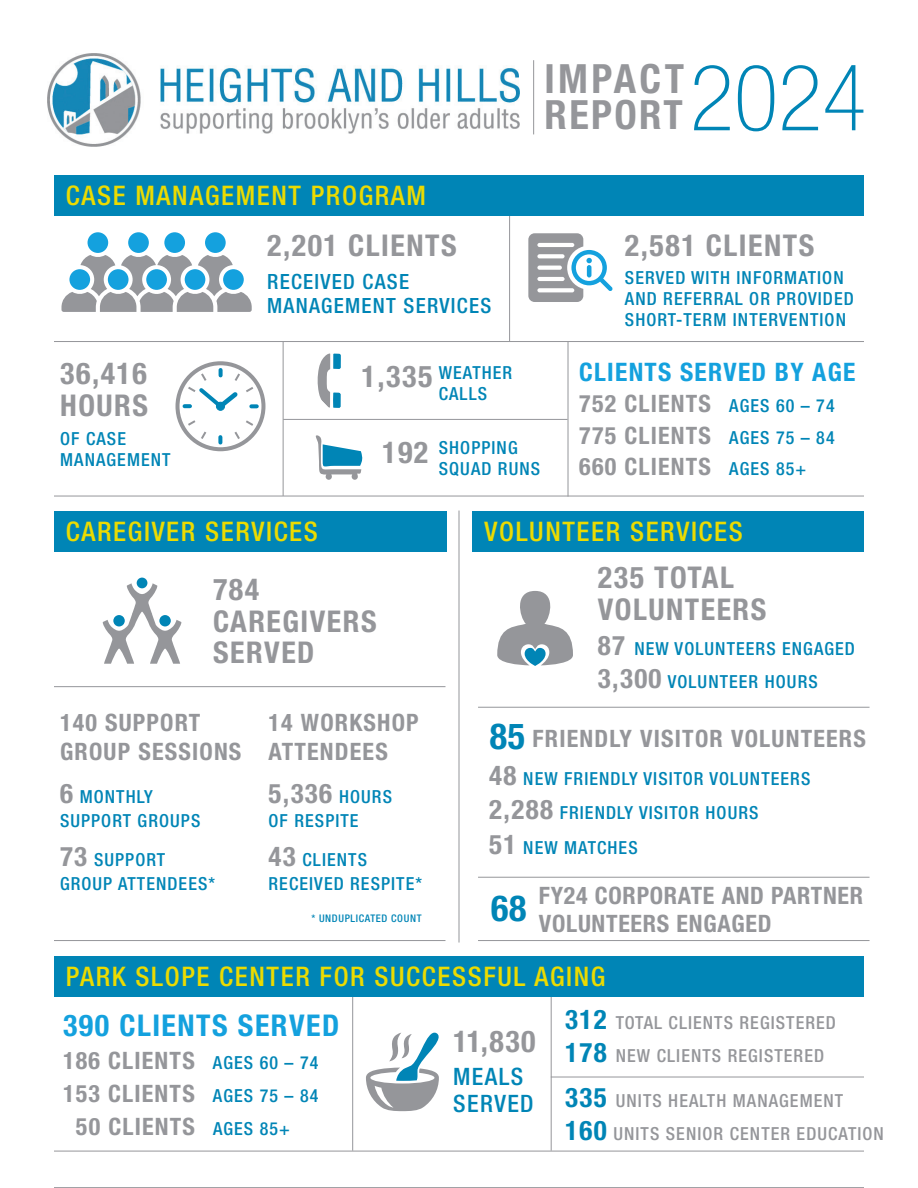
<style>
.page{position:relative;width:918px;height:1188px;background:#fff}
.page>*{position:absolute;margin:0;border:0;box-sizing:border-box;transform-origin:0 0}
.t1{font:100 condensed 91.95px "Helvetica Neue";color:#0085b6}
.t2{font:700 condensed 40.35px/35.5px "Helvetica Neue";letter-spacing:.06em;color:#95969a}
.t3{font:700 condensed 36px "Helvetica Neue";color:#0085b6}
.t4{font:700 condensed 30px/31.5px "Helvetica Neue";letter-spacing:.05em;color:#95969a}
.t5{font:700 condensed 30px "Helvetica Neue";letter-spacing:.05em;color:#14a1de}
.t6{font:500 condensed 27px "Helvetica Neue";letter-spacing:.06em;color:#ebdb01}
.t7{font:700 condensed 27px "Helvetica Neue";color:#95969a}
.t8{font:700 condensed 25.5px "Helvetica Neue";letter-spacing:.05em;color:#14a1de}
.t9{font:700 condensed 24px/28.5px "Helvetica Neue";letter-spacing:.05em;color:#95969a}
.t10{font:700 condensed 24px/28.5px "Helvetica Neue";letter-spacing:.03em;color:#95969a}
.t11{font:500 condensed 24px/27px "Helvetica Neue";letter-spacing:.06em;color:#0085b6}
.t12{font:500 condensed 21px/24px "Helvetica Neue";letter-spacing:.06em;color:#0085b6}
.t13{font:500 condensed 18px/21px "Helvetica Neue";letter-spacing:.06em;color:#0085b6}
.t14{font:500 condensed 18px "Helvetica Neue";letter-spacing:.06em;color:#95969a}
.t15{font:500 condensed 10.5px "Helvetica Neue";letter-spacing:.06em;color:#0085b6}
.s1{font-weight:500;font-size:18px;color:#0085b6}
.s2{font-weight:700;font-size:27px;color:#95969a}
.s3{font-weight:700;font-size:27px;color:#0085b6}
</style>
<div class="page">
<hr style="left:352px;top:992px;width:1px;height:159px;background:#95969a">
<hr style="left:459px;top:511px;width:1px;height:432px;background:#95969a">
<hr style="left:551px;top:992px;width:1px;height:159px;background:#95969a">
<hr style="left:283px;top:341px;width:1px;height:155px;background:#95969a">
<hr style="left:568px;top:342px;width:1px;height:155px;background:#95969a">
<hr style="left:509px;top:213px;width:1px;height:128px;background:#95969a">
<hr style="left:533px;top:60px;width:1px;height:74px;background:#95969a">
<img style="left:47px;top:53px;width:473px;height:94px">
<div style="left:54px;top:175px;width:810px;height:41px;background:#0085b6"></div>
<div style="left:54px;top:956px;width:810px;height:41px;background:#0085b6"></div>
<div style="left:175px;top:361px;width:90px;height:90px;border:4px solid #95969a;border-radius:50%"></div>
<svg style="left:234px;top:420px;width:21px;height:20px"></svg>
<svg style="left:218px;top:437px;width:4px;height:6px"></svg>
<svg style="left:187px;top:420px;width:20px;height:20px"></svg>
<svg style="left:185px;top:366px;width:72px;height:43px"></svg>
<div style="left:216px;top:402px;width:9px;height:8px;background:#0085b6;border-radius:50%"></div>
<div style="left:216px;top:402px;width:9px;height:9px;border:1px solid #0085b6;border-radius:50%"></div>
<hr style="left:54px;top:496px;width:810px;height:1px;background:#95969a">
<hr style="left:283px;top:419px;width:285px;height:1px;background:#95969a">
<hr style="left:54px;top:1151px;width:810px;height:1px;background:#95969a">
<hr style="left:551px;top:1077px;width:313px;height:1px;background:#95969a">
<hr style="left:54px;top:341px;width:810px;height:1px;background:#95969a">
<hr style="left:54px;top:1187px;width:810px;height:1px;background:#95969a">
<svg style="left:366px;top:1032px;width:73px;height:79px"></svg>
<svg style="left:317px;top:354px;width:24px;height:54px"></svg>
<div style="left:88px;top:232px;width:20px;height:21px;background:#14a1de;border-radius:50%"></div>
<div style="left:128px;top:232px;width:21px;height:21px;background:#14a1de;border-radius:50%"></div>
<div style="left:164px;top:232px;width:21px;height:21px;background:#14a1de;border-radius:50%"></div>
<div style="left:205px;top:232px;width:21px;height:21px;background:#14a1de;border-radius:50%"></div>
<svg style="left:61px;top:255px;width:191px;height:57px"></svg>
<svg style="left:528px;top:233px;width:85px;height:69px"></svg>
<hr style="left:478px;top:877px;width:392px;height:1px;background:#95969a">
<hr style="left:54px;top:940px;width:392px;height:1px;background:#95969a">
<hr style="left:54px;top:686px;width:392px;height:1px;background:#95969a">
<hr style="left:478px;top:707px;width:392px;height:1px;background:#95969a">
<hr style="left:478px;top:940px;width:392px;height:1px;background:#95969a">
<div style="left:54px;top:512px;width:393px;height:40px;background:#0085b6"></div>
<div style="left:472px;top:512px;width:392px;height:40px;background:#0085b6"></div>
<div style="left:137px;top:578px;width:10px;height:10px;background:#0085b6;border-radius:50%"></div>
<svg style="left:103px;top:583px;width:79px;height:81px"></svg>
<svg style="left:497px;top:591px;width:76px;height:75px"></svg>
<svg style="left:316px;top:435px;width:47px;height:45px"></svg>
<p class="t6" style="left:66px;top:179px;width:362px">CASE MANAGEMENT PROGRAM</p>
<p class="t2" style="left:544px;top:61px;width:141px">IMPACT<br>REPORT</p>
<p class="t1" style="left:690px;top:46px;width:178px">2024</p>
<p class="t4" style="left:267px;top:229px;width:191px">2,201 CLIENTS</p>
<p class="t4" style="left:625px;top:229px;width:191px">2,581 CLIENTS</p>
<p class="t4" style="left:60px;top:358px;width:89px">36,416<br>HOURS</p>
<p class="t13" style="left:60px;top:428px;width:112px">OF CASE<br>MANAGEMENT</p>
<p class="t12" style="left:267px;top:269px;width:226px">RECEIVED CASE<br>MANAGEMENT SERVICES</p>
<p class="t4" style="left:362px;top:360px;width:72px">1,335</p>
<p class="t13" style="left:439px;top:362px;width:75px">WEATHER<br>CALLS</p>
<p class="t4" style="left:382px;top:436px;width:48px">192</p>
<p class="t13" style="left:439px;top:437px;width:103px">SHOPPING<br>SQUAD RUNS</p>
<p class="t13" style="left:625px;top:267px;width:230px">SERVED WITH INFORMATION<br>AND REFERRAL OR PROVIDED<br>SHORT-TERM INTERVENTION</p>
<p class="t8" style="left:579px;top:356px;width:278px">CLIENTS SERVED BY AGE</p>
<p class="t9" style="left:579px;top:389px;width:257px">752 CLIENTS <span class="s1">AGES 60 – 74</span></p>
<p class="t9" style="left:579px;top:421px;width:257px">775 CLIENTS <span class="s1">AGES 75 – 84</span></p>
<p class="t9" style="left:579px;top:452px;width:228px">660 CLIENTS <span class="s1">AGES 85+</span></p>
<p class="t6" style="left:66px;top:516px;width:253px">CAREGIVER SERVICES</p>
<p class="t6" style="left:484px;top:516px;width:260px">VOLUNTEER SERVICES</p>
<p class="t4" style="left:213px;top:573px;width:165px">784<br>CAREGIVERS<br>SERVED</p>
<p class="t4" style="left:598px;top:562px;width:170px">235 TOTAL<br>VOLUNTEERS</p>
<p class="t13" style="left:598px;top:638px;width:259px"><span class="s2">87</span> NEW VOLUNTEERS ENGAGED</p>
<p class="t13" style="left:598px;top:671px;width:221px"><span class="s2">3,300</span> VOLUNTEER HOURS</p>
<p class="t9" style="left:60px;top:708px;width:183px">140 SUPPORT<br>GROUP SESSIONS</p>
<p class="t13" style="left:60px;top:784px;width:142px;line-height:24px"><span class="s2">6</span> MONTHLY<br>SUPPORT GROUPS</p>
<p class="t13" style="left:60px;top:847px;width:157px;line-height:24px"><span class="s2">73</span> SUPPORT<br>GROUP ATTENDEES*</p>
<p class="t9" style="left:269px;top:708px;width:152px">14 WORKSHOP<br>ATTENDEES</p>
<p class="t3" style="left:490px;top:714px;width:37px">85</p>
<p class="t9" style="left:533px;top:724px;width:335px">FRIENDLY VISITOR VOLUNTEERS</p>
<p class="t7" style="left:269px;top:777px;width:125px">5,336 <span class="s1">HOURS</span></p>
<p class="t13" style="left:269px;top:810px;width:92px">OF RESPITE</p>
<p class="t13" style="left:269px;top:847px;width:155px;line-height:24px"><span class="s2">43</span> CLIENTS<br>RECEIVED RESPITE*</p>
<p class="t15" style="left:311px;top:912px;width:112px">* UNDUPLICATED COUNT</p>
<p class="t13" style="left:489px;top:768px;width:323px"><span class="s2">48</span> NEW FRIENDLY VISITOR VOLUNTEERS</p>
<p class="t13" style="left:489px;top:802px;width:271px"><span class="s2">2,288</span> FRIENDLY VISITOR HOURS</p>
<p class="t13" style="left:489px;top:837px;width:150px"><span class="s2">51</span> NEW MATCHES</p>
<p class="t3" style="left:491px;top:887px;width:37px">68</p>
<p class="t10" style="left:539px;top:881px;width:326px">FY24 CORPORATE AND PARTNER<br>VOLUNTEERS ENGAGED</p>
<p class="t6" style="left:66px;top:960px;width:541px">PARK SLOPE CENTER FOR SUCCESSFUL AGING</p>
<p class="t5" style="left:63px;top:1007px;width:278px">390 CLIENTS SERVED</p>
<p class="t9" style="left:63px;top:1045px;width:257px">186 CLIENTS <span class="s1">AGES 60 – 74</span></p>
<p class="t9" style="left:63px;top:1078px;width:257px">153 CLIENTS <span class="s1">AGES 75 – 84</span></p>
<p class="t9" style="left:76px;top:1111px;width:216px">50 CLIENTS <span class="s1">AGES 85+</span></p>
<p class="t4" style="left:453px;top:1025px;width:84px">11,830</p>
<p class="t11" style="left:453px;top:1063px;width:82px">MEALS<br>SERVED</p>
<p class="t14" style="left:565px;top:1012px;width:272px"><span class="s3">312</span> TOTAL CLIENTS REGISTERED</p>
<p class="t14" style="left:565px;top:1045px;width:261px"><span class="s3">178</span> NEW CLIENTS REGISTERED</p>
<p class="t14" style="left:565px;top:1090px;width:280px"><span class="s3">335</span> UNITS HEALTH MANAGEMENT</p>
<p class="t14" style="left:565px;top:1123px;width:320px"><span class="s3">160</span> UNITS SENIOR CENTER EDUCATION</p>
</div>
